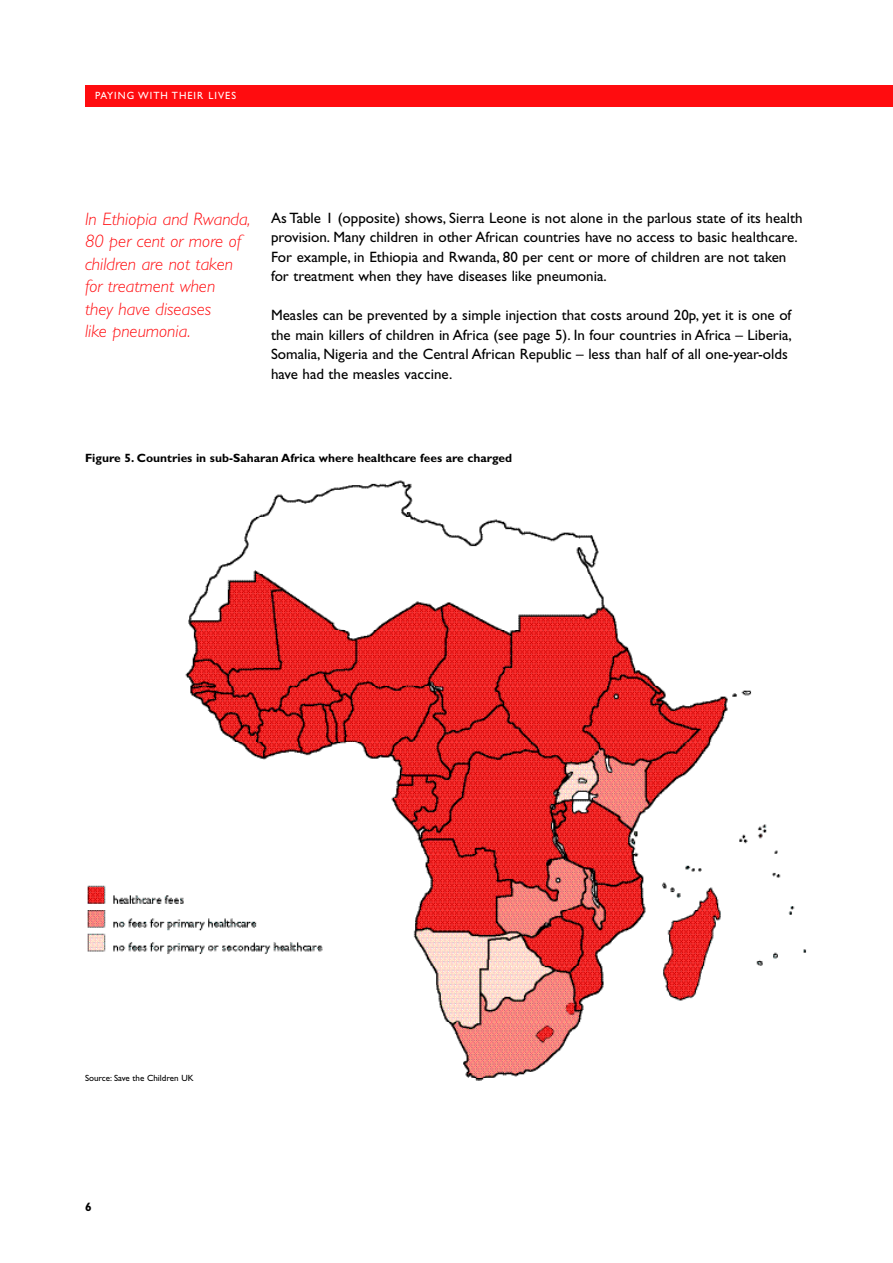
<style>
.page{position:relative;width:893px;height:1263px;background:#fff}
.page>*{position:absolute;margin:0;border:0;box-sizing:border-box;transform-origin:0 0}
.t1{font:italic 300 18px/22.5px "Gill Sans";color:#ff0c0f}
.t2{font:15px/19.5px "Gill Sans";color:#000}
.t3{font:700 12px "Gill Sans";color:#000}
.t4{font:10.5px "Gill Sans";letter-spacing:.1em;color:#fff}
.t5{font:9px "Gill Sans";color:#000}
</style>
<div class="page">
<img style="left:185px;top:518px;width:622px;height:563px">
<img style="left:87px;top:859px;width:256px;height:51px">
<img style="left:87px;top:910px;width:256px;height:70px">
<div style="left:85px;top:85px;width:807px;height:21px;background:#ff0c0f"></div>
<p class="t4" style="left:95px;top:92px;width:142px">PAYING WITH THEIR LIVES</p>
<p class="t1" style="left:85px;top:209px;width:167px">In Ethiopia and Rwanda,<br>80 per cent or more of children are not taken for treatment when<br>they have diseases<br>like pneumonia.</p>
<p class="t2" style="left:271px;top:210px;width:533px">As Table 1 (opposite) shows, Sierra Leone is not alone in the parlous state of its health provision. Many children in other African countries have no access to basic healthcare.<br>For example, in Ethiopia and Rwanda, 80 per cent or more of children are not taken for treatment when they have diseases like pneumonia.</p>
<p class="t2" style="left:271px;top:307px;width:522px">Measles can be prevented by a simple injection that costs around 20p, yet it is one of the main killers of children in Africa (see page 5). In four countries in Africa – Liberia, Somalia, Nigeria and the Central African Republic – less than half of all one-year-olds have had the measles vaccine.</p>
<p class="t3" style="left:85px;top:454px;width:429px">Figure 5. Countries in sub-Saharan Africa where healthcare fees are charged</p>
<p class="t5" style="left:85px;top:1074px;width:110px">Source: Save the Children UK</p>
<p class="t3" style="left:85px;top:1203px;width:8px">6</p>
</div>
